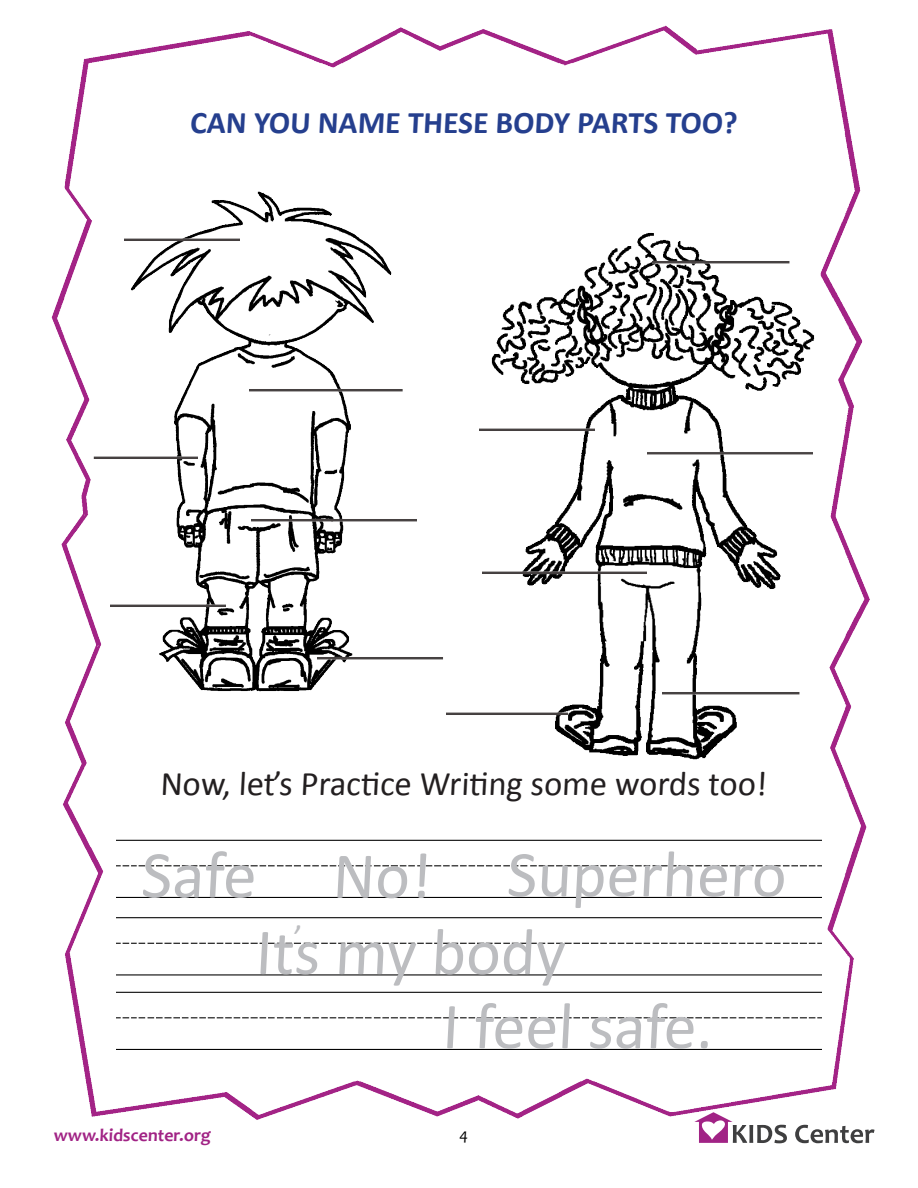
<style>
.page{position:relative;width:918px;height:1188px;background:#fff}
.page>*{position:absolute;margin:0;border:0;box-sizing:border-box;transform-origin:0 0}
.t1{font:67.5px "Calibri";color:#bcbdc0}
.t2{font:66px "Calibri";color:#bcbdc0}
.t3{font:34.5px "Calibri";color:#231f20}
.t4{font:34.5px "Calibri";color:#bcbdc0}
.t5{font:700 31.5px "Calibri";color:#253f8e}
.t6{font:700 18px "Candara";color:#a12385}
.t7{font:16.5px "Candara";color:#000}
</style>
<div class="page">
<img style="left:51px;top:25px;width:824px;height:1119px">
<img style="left:116px;top:831px;width:706px;height:70px">
<img style="left:116px;top:986px;width:706px;height:72px">
<img style="left:116px;top:912px;width:706px;height:66px">
<img style="left:478px;top:227px;width:345px;height:535px">
<img style="left:480px;top:402px;width:115px;height:54px">
<img style="left:482px;top:544px;width:164px;height:54px">
<img style="left:447px;top:686px;width:120px;height:54px">
<img style="left:647px;top:424px;width:165px;height:46px">
<img style="left:662px;top:667px;width:166px;height:46px">
<img style="left:652px;top:236px;width:166px;height:46px">
<img style="left:118px;top:182px;width:292px;height:554px">
<img style="left:251px;top:494px;width:165px;height:46px">
<img style="left:111px;top:578px;width:115px;height:54px">
<img style="left:318px;top:632px;width:125px;height:46px">
<img style="left:249px;top:364px;width:165px;height:46px">
<img style="left:82px;top:430px;width:115px;height:54px">
<img style="left:125px;top:212px;width:115px;height:54px">
<p class="t5" style="left:190px;top:103px;width:551px">CAN YOU NAME THESE BODY PARTS TOO?</p>
<p class="t3" style="left:160px;top:762px;width:611px">Now, let’s Practice Writing some words too!</p>
<p class="t1" style="left:140px;top:832px;width:121px">Safe</p>
<p class="t2" style="left:332px;top:834px;width:105px">No!</p>
<p class="t2" style="left:506px;top:833px;width:286px">Superhero</p>
<p class="t2" style="left:255px;top:910px;width:316px">Its my body</p>
<p class="t4" style="left:293px;top:916px;width:12px">’</p>
<p class="t2" style="left:442px;top:985px;width:277px">I feel safe.</p>
<p class="t6" style="left:53px;top:1124px;width:160px">www.kidscenter.org</p>
<p class="t7" style="left:459px;top:1124px;width:11px">4</p>
</div>
